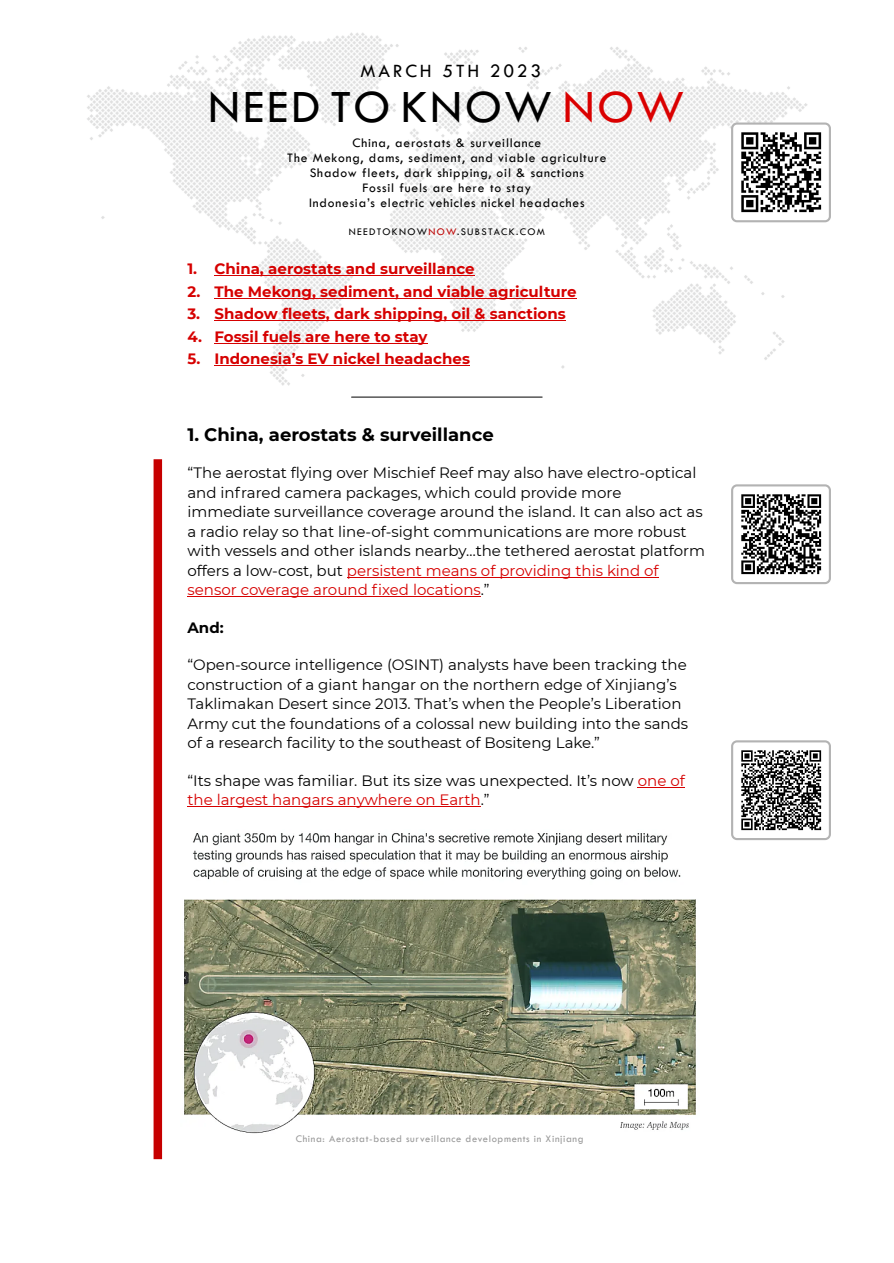
<style>
.page{position:relative;width:894px;height:1263px;background:#fff}
.page>*{position:absolute;margin:0;border:0;box-sizing:border-box;transform-origin:0 0}
.t1{font:48px "Tw Cen";letter-spacing:.06em;color:#000}
.t2{font:19.5px "Tw Cen";letter-spacing:.14em;color:#000}
.t3{font:700 18px "Montserrat";color:#000}
.t4{font:15px/19.5px "Montserrat";color:#000}
.t5{font:700 15px "Montserrat";color:#d60000}
.t6{font:700 15px "Montserrat";color:#000}
.t7{font:13.5px/15px "Tw Cen";letter-spacing:.06em;color:#000;text-align:center}
.t8{font:10.5px "Tw Cen";letter-spacing:.06em;color:#999}
.t9{font:10.5px "Tw Cen";letter-spacing:.13em;color:#000}
.s1{color:#da0000}
.s2{color:#bf0000}
.s3{color:#d60000}
</style>
<div class="page">
<img style="left:87px;top:32px;width:733px;height:354px">
<hr style="left:347px;top:577px;width:311px;height:1px;background:#d60000">
<hr style="left:187px;top:596px;width:293px;height:1px;background:#d60000">
<hr style="left:637px;top:787px;width:47px;height:1px;background:#d60000">
<hr style="left:187px;top:806px;width:293px;height:1px;background:#d60000">
<hr style="left:214px;top:275px;width:260px;height:1px;background:#d60000">
<hr style="left:214px;top:298px;width:362px;height:1px;background:#d60000">
<hr style="left:214px;top:320px;width:351px;height:1px;background:#d60000">
<hr style="left:214px;top:343px;width:213px;height:1px;background:#d60000">
<hr style="left:214px;top:365px;width:256px;height:1px;background:#d60000">
<hr style="left:351px;top:397px;width:191px;height:1px;background:#000">
<div style="left:153px;top:463px;width:9px;height:692px;background:#c60000"></div>
<div style="left:730px;top:123px;width:100px;height:99px;background:#fff;border:2px solid #b3b3b3;border-radius:5px"></div>
<div style="left:730px;top:484px;width:100px;height:100px;background:#fff;border:2px solid #b3b3b3;border-radius:5px"></div>
<div style="left:730px;top:740px;width:100px;height:100px;background:#fff;border:2px solid #b3b3b3;border-radius:5px"></div>
<img style="left:741px;top:132px;width:81px;height:81px">
<img style="left:184px;top:833px;width:512px;height:301px">
<img style="left:741px;top:494px;width:81px;height:81px">
<img style="left:741px;top:750px;width:81px;height:81px">
<h2 class="t2" style="left:360px;top:64px;width:182px">MARCH 5TH 2023</h2>
<h1 class="t1" style="left:208px;top:89px;width:477px">NEED TO KNOW <span class="s1">NOW</span></h1>
<p class="t7" style="left:287px;top:136px;width:320px">China, aerostats &amp; surveillance<br>The Mekong, dams, sediment, and viable agriculture Shadow fleets, dark shipping, oil &amp; sanctions<br>Fossil fuels are here to stay<br>Indonesia’s electric vehicles nickel headaches</p>
<p class="t9" style="left:348px;top:227px;width:197px">NEEDTOKNOW<span class="s2">NOW</span>.SUBSTACK.COM</p>
<p class="t5" style="left:187px;top:260px;width:289px">1. China, aerostats and surveillance</p>
<p class="t5" style="left:187px;top:282px;width:390px">2. The Mekong, sediment, and viable agriculture</p>
<p class="t5" style="left:187px;top:305px;width:379px">3. Shadow fleets, dark shipping, oil &amp; sanctions</p>
<p class="t5" style="left:187px;top:327px;width:241px">4. Fossil fuels are here to stay</p>
<p class="t5" style="left:187px;top:350px;width:284px">5. Indonesia’s EV nickel headaches</p>
<p class="t3" style="left:187px;top:423px;width:307px">1. China, aerostats &amp; surveillance</p>
<p class="t4" style="left:187px;top:463px;width:519px">“The aerostat flying over Mischief Reef may also have electro-optical and infrared camera packages, which could provide more immediate surveillance coverage around the island. It can also act as a radio relay so that line-of-sight communications are more robust with vessels and other islands nearby…the tethered aerostat platform offers a low-cost, but <span class="s3">persistent means of providing this kind of sensor coverage around fixed locations</span>.”</p>
<p class="t6" style="left:187px;top:618px;width:38px">And:</p>
<p class="t4" style="left:187px;top:655px;width:502px">“Open-source intelligence (OSINT) analysts have been tracking the construction of a giant hangar on the northern edge of Xinjiang’s Taklimakan Desert since 2013. That’s when the People’s Liberation Army cut the foundations of a colossal new building into the sands of a research facility to the southeast of Bositeng Lake.”</p>
<p class="t4" style="left:187px;top:771px;width:498px">“Its shape was familiar. But its size was unexpected. It’s now <span class="s3">one of the largest hangars anywhere on Earth</span>.”</p>
<p class="t8" style="left:295px;top:1134px;width:289px">China: Aerostat-based surveillance developments in Xinjiang</p>
</div>
